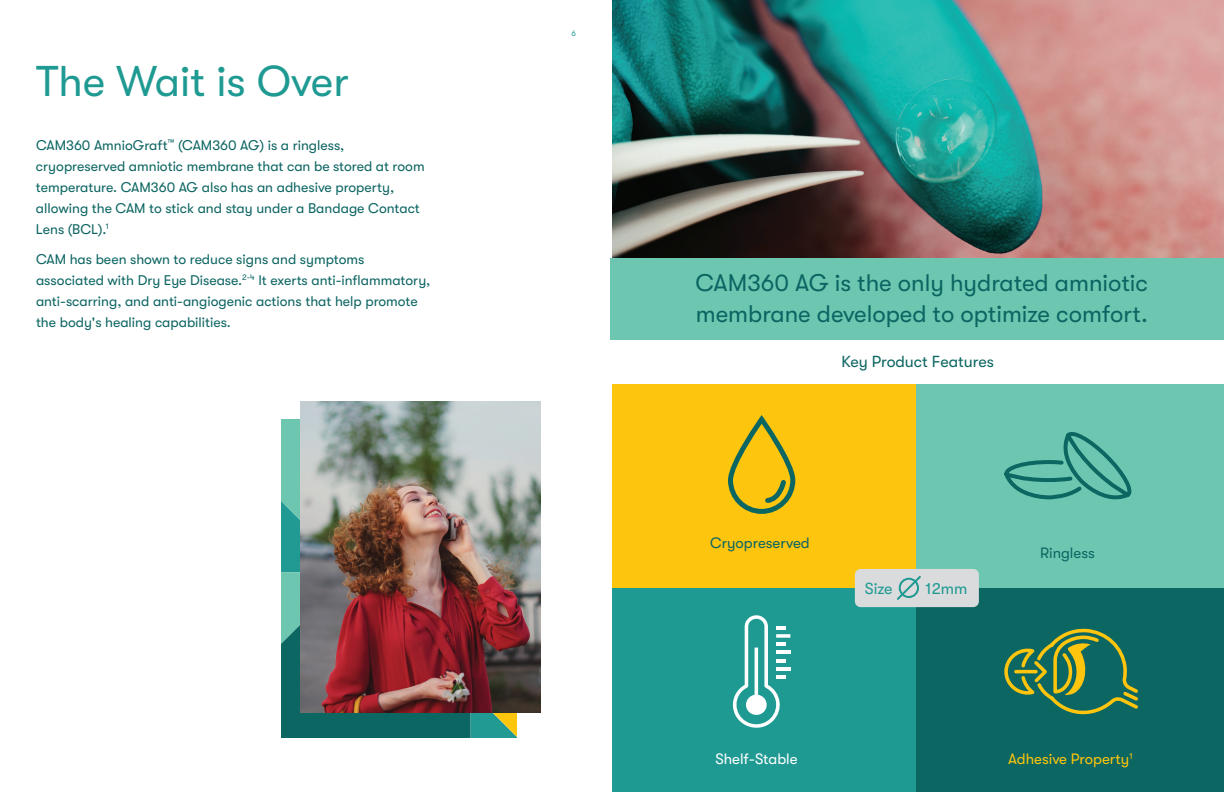
<style>
.page{position:relative;width:1224px;height:792px;background:#fff}
.page>*{position:absolute;margin:0;border:0;box-sizing:border-box;transform-origin:0 0}
.t1{font:43px "GT Walsheim";color:#1f9a92}
.t2{font:24px/31px "GT Walsheim";color:#0c6562}
.t3{font:16px "GT Walsheim";color:#0c6661}
.t4{font:16px "GT Walsheim";color:#1f9a92}
.t5{font:15px "GT Walsheim";color:#0c6562}
.t6{font:15px "GT Walsheim";color:#fec50d}
.t7{font:15px "GT Walsheim";color:#fff}
.t8{font:14px/21px "GT Walsheim";color:#0c6562}
.t9{font:8px "GT Walsheim";color:#1f9a93}
</style>
<div class="page">
<div style="left:612px;top:384px;width:306px;height:204px;background:#fec50f"></div>
<div style="left:612px;top:588px;width:306px;height:204px;background:#1f9a93"></div>
<div style="left:917px;top:384px;width:307px;height:204px;background:#6dc7b0"></div>
<div style="left:917px;top:588px;width:307px;height:204px;background:#0c6661"></div>
<hr style="left:776px;top:667px;width:14px;height:4px;background:#fff">
<hr style="left:776px;top:651px;width:14px;height:3px;background:#fff">
<svg style="left:732px;top:615px;width:53px;height:113px"></svg>
<svg style="left:776px;top:634px;width:14px;height:4px"></svg>
<svg style="left:1004px;top:432px;width:128px;height:68px"></svg>
<div style="left:728px;top:417px;width:67px;height:97px;border:5px solid #0c6661;border-radius:31px"></div>
<svg style="left:765px;top:480px;width:23px;height:26px"></svg>
<svg style="left:1004px;top:628px;width:134px;height:87px"></svg>
<img style="left:612px;top:0;width:612px;height:258px">
<div style="left:611px;top:258px;width:613px;height:82px;background:#6dc7b0"></div>
<svg style="left:282px;top:420px;width:235px;height:318px;background:#2e897b"></svg>
<img style="left:300px;top:402px;width:241px;height:311px">
<div style="left:855px;top:569px;width:124px;height:38px;background:#dadbdd;border-radius:6px"></div>
<svg style="left:897px;top:576px;width:24px;height:24px"></svg>
<h1 class="t1" style="left:36px;top:57px;width:314px">The Wait is Over</h1>
<p class="t8" style="left:36px;top:134px;width:390px">CAM360 AmnioGraft<sup>™</sup> (CAM360 AG) is a ringless, cryopreserved amniotic membrane that can be stored at room temperature. CAM360 AG also has an adhesive property, allowing the CAM to stick and stay under a Bandage Contact Lens (BCL).<sup>1</sup></p>
<p class="t8" style="left:36px;top:248px;width:396px">CAM has been shown to reduce signs and symptoms associated with Dry Eye Disease.<sup>2-4</sup> It exerts anti-inflammatory, anti-scarring, and anti-angiogenic actions that help promote the body's healing capabilities.</p>
<p class="t9" style="left:571px;top:28px;width:6px">6</p>
<h2 class="t2" style="left:696px;top:267px;width:454px">CAM360 AG is the only hydrated amniotic membrane developed to optimize comfort.</h2>
<p class="t3" style="left:841px;top:353px;width:154px">Key Product Features</p>
<p class="t5" style="left:710px;top:535px;width:101px">Cryopreserved</p>
<p class="t4" style="left:865px;top:580px;width:29px">Size</p>
<p class="t4" style="left:926px;top:580px;width:43px">12mm</p>
<p class="t5" style="left:1040px;top:545px;width:56px">Ringless</p>
<p class="t7" style="left:715px;top:750px;width:84px">Shelf-Stable</p>
<p class="t6" style="left:1008px;top:750px;width:126px">Adhesive Property<sup>1</sup></p>
</div>
